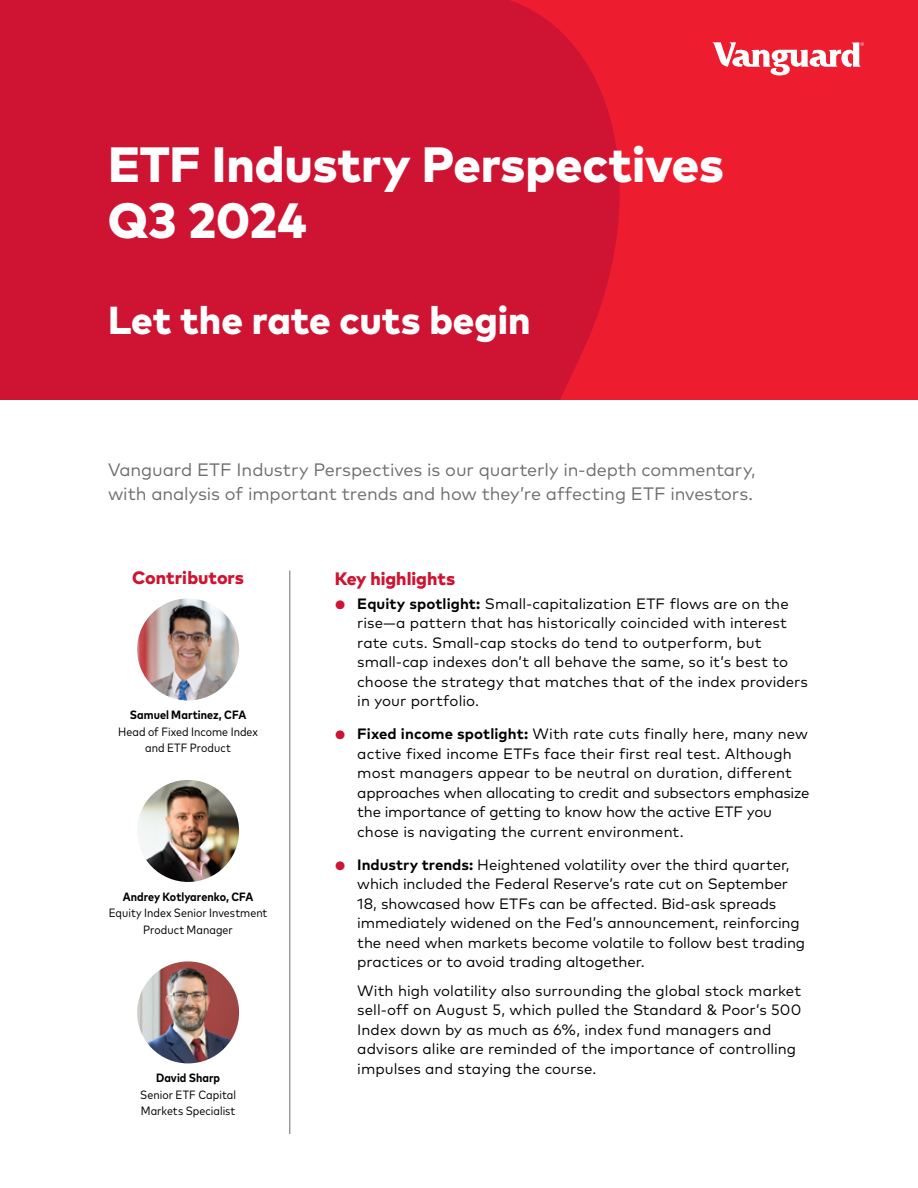
<style>
.page{position:relative;width:918px;height:1188px;background:#fff}
.page>*{position:absolute;margin:0;border:0;box-sizing:border-box;transform-origin:0 0}
.t1{font:800 49.5px/55.5px "Mark Pro";letter-spacing:-.005em;color:#fff}
.t2{font:800 39px "Mark Pro";color:#fff}
.t3{font:18px/24px "Mark Pro";letter-spacing:-.005em;color:#6d6e71}
.t4{font:800 18px "Mark Pro";color:#ce1432}
.t5{font:15px/19.5px "Mark Pro";color:#000}
.t6{font:condensed 12px/16.5px "Mark Pro";letter-spacing:.005em;color:#000;text-align:center}
.t7{font:700 condensed 12px "Mark Pro";letter-spacing:.005em;color:#000}
.s1{font-size:12px;color:#ce1432}
.s2{font-weight:700}
</style>
<div class="page">
<div style="left:0;top:0;width:918px;height:400px;background:#ce1432"></div>
<svg style="left:510px;top:0;width:408px;height:400px;fill:#ed1c2f"></svg>
<svg style="left:712px;top:42px;width:152px;height:34px;background:#f36a77"></svg>
<img style="left:137px;top:598px;width:102px;height:102px;border-radius:51px">
<img style="left:137px;top:780px;width:102px;height:102px;border-radius:51px">
<img style="left:137px;top:961px;width:102px;height:102px;border-radius:51px">
<hr style="left:290px;top:571px;width:1px;height:563px;background:#6c6c6c">
<h1 class="t1" style="left:108px;top:133px;width:617px">ETF Industry Perspectives<br>Q3 2024</h1>
<h2 class="t2" style="left:108px;top:290px;width:424px">Let the rate cuts begin</h2>
<p class="t3" style="left:108px;top:456px;width:649px">Vanguard ETF Industry Perspectives is our quarterly in-depth commentary, with analysis of important trends and how they’re affecting ETF investors.</p>
<p class="t4" style="left:132px;top:564px;width:113px">Contributors</p>
<p class="t7" style="left:130px;top:706px;width:118px">Samuel Martinez, CFA</p>
<p class="t6" style="left:118px;top:722px;width:141px">Head of Fixed Income Index and ETF Product</p>
<p class="t7" style="left:123px;top:887px;width:132px">Andrey Kotlyarenko, CFA</p>
<p class="t6" style="left:109px;top:904px;width:160px">Equity Index Senior Investment<br>Product Manager</p>
<p class="t7" style="left:156px;top:1069px;width:66px">David Sharp</p>
<p class="t6" style="left:140px;top:1085px;width:97px;text-align:left">Senior ETF Capital<br>Markets Specialist</p>
<p class="t4" style="left:335px;top:565px;width:122px">Key highlights</p>
<p class="t5" style="left:357px;top:593px;width:452px;text-indent:-22px"><span class="s1">●</span> <span class="s2">Equity spotlight:</span> Small-capitalization ETF flows are on the rise—a pattern that has historically coincided with interest rate cuts. Small-cap stocks do tend to outperform, but small-cap indexes don’t all behave the same, so it’s best to choose the strategy that matches that of the index providers in your portfolio.</p>
<p class="t5" style="left:357px;top:723px;width:454px;text-indent:-22px"><span class="s1">●</span> <span class="s2">Fixed income spotlight:</span> With rate cuts finally here, many new active fixed income ETFs face their first real test. Although most managers appear to be neutral on duration, different approaches when allocating to credit and subsectors emphasize the importance of getting to know how the active ETF you chose is navigating the current environment.</p>
<p class="t5" style="left:357px;top:854px;width:449px;text-indent:-22px"><span class="s1">●</span> <span class="s2">Industry trends:</span> Heightened volatility over the third quarter, which included the Federal Reserve’s rate cut on September 18, showcased how ETFs can be affected. Bid-ask spreads immediately widened on the Fed’s announcement, reinforcing the need when markets become volatile to follow best trading practices or to avoid trading altogether.</p>
<p class="t5" style="left:357px;top:980px;width:446px">With high volatility also surrounding the global stock market sell-off on August 5, which pulled the Standard &amp; Poor’s 500<br>Index down by as much as 6%, index fund managers and advisors alike are reminded of the importance of controlling impulses and staying the course.</p>
</div>
